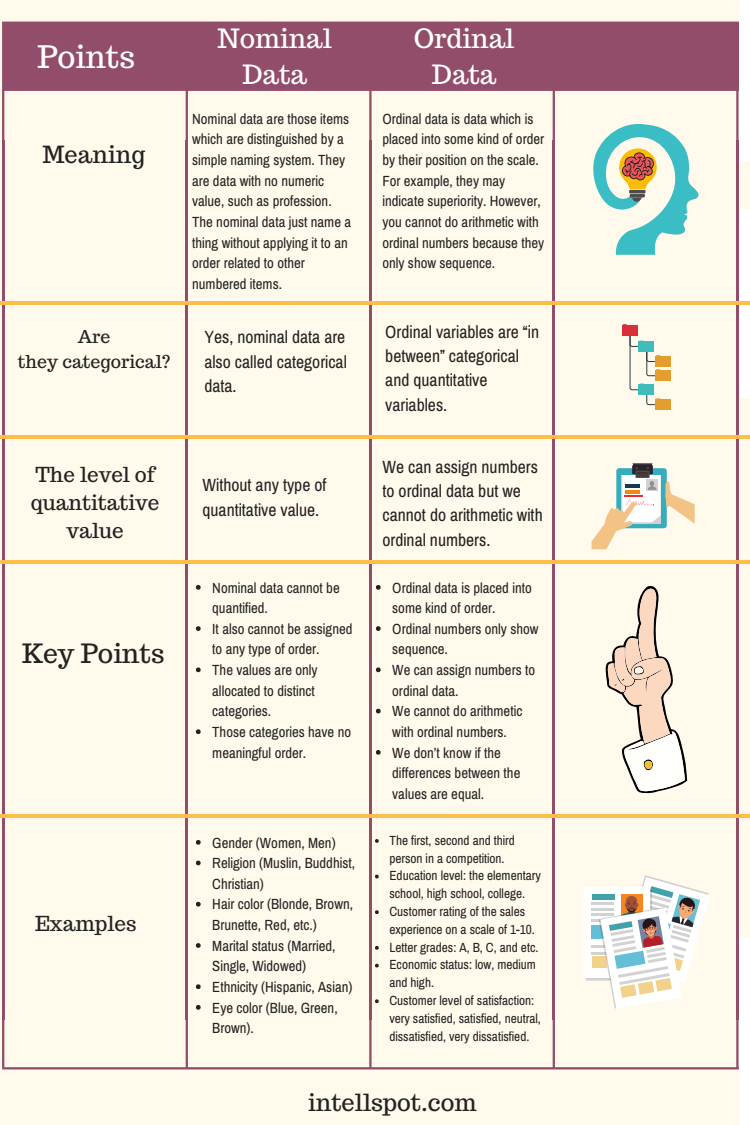
<style>
.page{position:relative;width:750px;height:1125px;background:#fffaeb}
.page>*{position:absolute;margin:0;border:0;box-sizing:border-box;transform-origin:0 0}
.t1{font:31px "Trocchi";color:#fff}
.t2{font:26.5px/36.5px "Trocchi";color:#fff;text-align:center}
.t3{font:26.5px "Trocchi";color:#222}
.t4{font:23.62px "Trocchi";color:#222}
.t5{font:20.62px/28.1px "Trocchi";color:#222;text-align:center}
.t6{font:17.62px/24.4px "Archivo Narrow";color:#222}
.t7{font:17.62px/24.4px "Trocchi";color:#222;text-align:center}
.t8{font:14.75px/20.6px "Archivo Narrow";color:#222}
.t9{font:13.25px/17.8px "Archivo Narrow";color:#222}
</style>
<div class="page">
<svg style="left:2px;top:22px;width:738px;height:118px;fill:#924d6a"></svg>
<svg style="left:2px;top:1017px;width:738px;height:52px"></svg>
<hr style="left:186px;top:140px;width:2px;height:109px;background:#924d6a">
<hr style="left:2px;top:140px;width:2px;height:109px;background:#924d6a">
<hr style="left:369px;top:140px;width:3px;height:109px;background:#924d6a">
<hr style="left:553px;top:140px;width:2px;height:109px;background:#924d6a">
<hr style="left:736px;top:140px;width:3px;height:109px;background:#924d6a">
<hr style="left:186px;top:248px;width:2px;height:109px;background:#924d6a">
<hr style="left:2px;top:248px;width:2px;height:109px;background:#924d6a">
<hr style="left:369px;top:248px;width:3px;height:109px;background:#924d6a">
<hr style="left:553px;top:248px;width:2px;height:109px;background:#924d6a">
<hr style="left:736px;top:248px;width:3px;height:109px;background:#924d6a">
<hr style="left:186px;top:356px;width:2px;height:109px;background:#924d6a">
<hr style="left:2px;top:356px;width:2px;height:109px;background:#924d6a">
<hr style="left:369px;top:356px;width:3px;height:109px;background:#924d6a">
<hr style="left:553px;top:356px;width:2px;height:109px;background:#924d6a">
<hr style="left:736px;top:356px;width:3px;height:109px;background:#924d6a">
<hr style="left:186px;top:464px;width:2px;height:109px;background:#924d6a">
<hr style="left:2px;top:464px;width:2px;height:109px;background:#924d6a">
<hr style="left:369px;top:464px;width:3px;height:109px;background:#924d6a">
<hr style="left:553px;top:464px;width:2px;height:109px;background:#924d6a">
<hr style="left:736px;top:464px;width:3px;height:109px;background:#924d6a">
<hr style="left:186px;top:572px;width:2px;height:109px;background:#924d6a">
<hr style="left:2px;top:572px;width:2px;height:109px;background:#924d6a">
<hr style="left:369px;top:572px;width:3px;height:109px;background:#924d6a">
<hr style="left:553px;top:572px;width:2px;height:109px;background:#924d6a">
<hr style="left:736px;top:572px;width:3px;height:109px;background:#924d6a">
<hr style="left:186px;top:680px;width:2px;height:109px;background:#924d6a">
<hr style="left:2px;top:680px;width:2px;height:109px;background:#924d6a">
<hr style="left:369px;top:680px;width:3px;height:109px;background:#924d6a">
<hr style="left:553px;top:680px;width:2px;height:109px;background:#924d6a">
<hr style="left:736px;top:680px;width:3px;height:109px;background:#924d6a">
<hr style="left:186px;top:788px;width:2px;height:109px;background:#924d6a">
<hr style="left:2px;top:788px;width:2px;height:109px;background:#924d6a">
<hr style="left:369px;top:788px;width:3px;height:109px;background:#924d6a">
<hr style="left:553px;top:788px;width:2px;height:109px;background:#924d6a">
<hr style="left:736px;top:788px;width:3px;height:109px;background:#924d6a">
<hr style="left:186px;top:896px;width:2px;height:109px;background:#924d6a">
<hr style="left:2px;top:896px;width:2px;height:109px;background:#924d6a">
<hr style="left:369px;top:896px;width:3px;height:109px;background:#924d6a">
<hr style="left:553px;top:896px;width:2px;height:109px;background:#924d6a">
<hr style="left:736px;top:896px;width:3px;height:109px;background:#924d6a">
<svg style="left:186px;top:1005px;width:2px;height:14px"></svg>
<svg style="left:2px;top:1005px;width:2px;height:14px"></svg>
<hr style="left:369px;top:1004px;width:3px;height:15px;background:#924d6a">
<svg style="left:553px;top:1005px;width:2px;height:14px"></svg>
<hr style="left:736px;top:1004px;width:3px;height:15px;background:#924d6a">
<div style="left:740px;top:0;width:10px;height:160px;background:#fff"></div>
<div style="left:740px;top:209px;width:10px;height:189px;background:#fff"></div>
<div style="left:740px;top:938px;width:10px;height:187px;background:#fff"></div>
<hr style="left:0;top:302px;width:750px;height:3px;background:#ffbd4a">
<hr style="left:0;top:436px;width:750px;height:3px;background:#ffbd4a">
<hr style="left:1px;top:560px;width:749px;height:4px;background:#ffbd4a">
<hr style="left:0;top:814px;width:750px;height:4px;background:#ffbd4a">
<svg style="left:196px;top:585px;width:5px;height:5px"></svg>
<svg style="left:196px;top:626px;width:5px;height:5px"></svg>
<svg style="left:196px;top:668px;width:5px;height:4px"></svg>
<svg style="left:196px;top:729px;width:5px;height:5px"></svg>
<svg style="left:196px;top:840px;width:5px;height:5px"></svg>
<svg style="left:196px;top:861px;width:5px;height:4px"></svg>
<svg style="left:196px;top:902px;width:5px;height:5px"></svg>
<svg style="left:196px;top:943px;width:5px;height:5px"></svg>
<svg style="left:196px;top:984px;width:5px;height:5px"></svg>
<svg style="left:196px;top:1005px;width:5px;height:5px"></svg>
<svg style="left:376px;top:585px;width:5px;height:5px"></svg>
<svg style="left:376px;top:626px;width:5px;height:5px"></svg>
<svg style="left:376px;top:668px;width:5px;height:4px"></svg>
<svg style="left:376px;top:709px;width:5px;height:4px"></svg>
<svg style="left:376px;top:750px;width:5px;height:5px"></svg>
<svg style="left:375px;top:839px;width:4px;height:4px"></svg>
<svg style="left:375px;top:875px;width:4px;height:3px"></svg>
<svg style="left:375px;top:910px;width:4px;height:4px"></svg>
<svg style="left:375px;top:946px;width:4px;height:4px"></svg>
<svg style="left:375px;top:964px;width:4px;height:4px"></svg>
<svg style="left:375px;top:999px;width:4px;height:4px"></svg>
<svg style="left:590px;top:120px;width:114px;height:135px"></svg>
<div style="left:622px;top:325px;width:15px;height:11px;background:#da2e38"></div>
<div style="left:655px;top:356px;width:16px;height:11px;background:#e49e30"></div>
<div style="left:655px;top:370px;width:16px;height:11px;background:#e49e30"></div>
<div style="left:655px;top:399px;width:16px;height:11px;background:#e49e30"></div>
<svg style="left:630px;top:335px;width:31px;height:70px"></svg>
<svg style="left:592px;top:464px;width:103px;height:85px"></svg>
<svg style="left:606px;top:586px;width:81px;height:207px"></svg>
<div style="left:584px;top:887px;width:66px;height:91px;background:#fff"></div>
<svg style="left:586px;top:875px;width:123px;height:134px"></svg>
<h1 class="t1" style="left:37px;top:36px;width:99px">Points</h1>
<h3 class="t4" style="left:42px;top:139px;width:104px">Meaning</h3>
<p class="t7" style="left:18px;top:324px;width:154px">Are<br>they categorical?</p>
<h3 class="t5" style="left:31px;top:460px;width:130px">The level of quantitative value</h3>
<h2 class="t3" style="left:22px;top:636px;width:144px">Key Points</h2>
<h3 class="t5" style="left:35px;top:909px;width:103px">Examples</h3>
<h2 class="t2" style="left:217px;top:20px;width:116px">Nominal<br>Data</h2>
<h2 class="t2" style="left:414px;top:20px;width:102px">Ordinal<br>Data</h2>
<p class="t8" style="left:192px;top:108px;width:160px">Nominal data are those items which are distinguished by a simple naming system. They are data with no numeric value, such as profession.<br>The nominal data just name a thing without applying it to an order related to other numbered items.</p>
<p class="t8" style="left:382px;top:108px;width:163px">Ordinal data is data which is placed into some kind of order by their position on the scale.<br>For example, they may indicate superiority. However, you cannot do arithmetic with ordinal numbers because they only show sequence.</p>
<p class="t6" style="left:204px;top:325px;width:144px;text-align:justify">Yes, nominal data are also called categorical data.</p>
<p class="t6" style="left:385px;top:319px;width:155px">Ordinal variables are “in between” categorical and quantitative variables.</p>
<p class="t6" style="left:202px;top:473px;width:126px">Without any type of quantitative value.</p>
<p class="t8" style="left:212px;top:577px;width:142px">Nominal data cannot be quantified.<br>It also cannot be assigned to any type of order.<br>The values are only allocated to distinct categories.<br>Those categories have no meaningful order.</p>
<p class="t8" style="left:212px;top:832px;width:144px">Gender (Women, Men)<br>Religion (Muslin, Buddhist,<br>Christian)<br>Hair color (Blonde, Brown,<br>Brunette, Red, etc.)<br>Marital status (Married,<br>Single, Widowed)<br>Ethnicity (Hispanic, Asian)<br>Eye color (Blue, Green,<br>Brown).</p>
<p class="t6" style="left:382px;top:454px;width:162px">We can assign numbers to ordinal data but we cannot do arithmetic with ordinal numbers.</p>
<p class="t8" style="left:392px;top:577px;width:148px">Ordinal data is placed into some kind of order.<br>Ordinal numbers only show sequence.<br>We can assign numbers to ordinal data.<br>We cannot do arithmetic with ordinal numbers.<br>We don’t know if the differences between the values are equal.</p>
<p class="t9" style="left:389px;top:831px;width:153px">The first, second and third person in a competition.<br>Education level: the elementary school, high school, college.<br>Customer rating of the sales experience on a scale of 1-10.<br>Letter grades: A, B, C, and etc.<br>Economic status: low, medium and high.<br>Customer level of satisfaction: very satisfied, satisfied, neutral, dissatisfied, very dissatisfied.</p>
<h3 class="t4" style="left:308px;top:1087px;width:170px">intellspot.com</h3>
</div>
